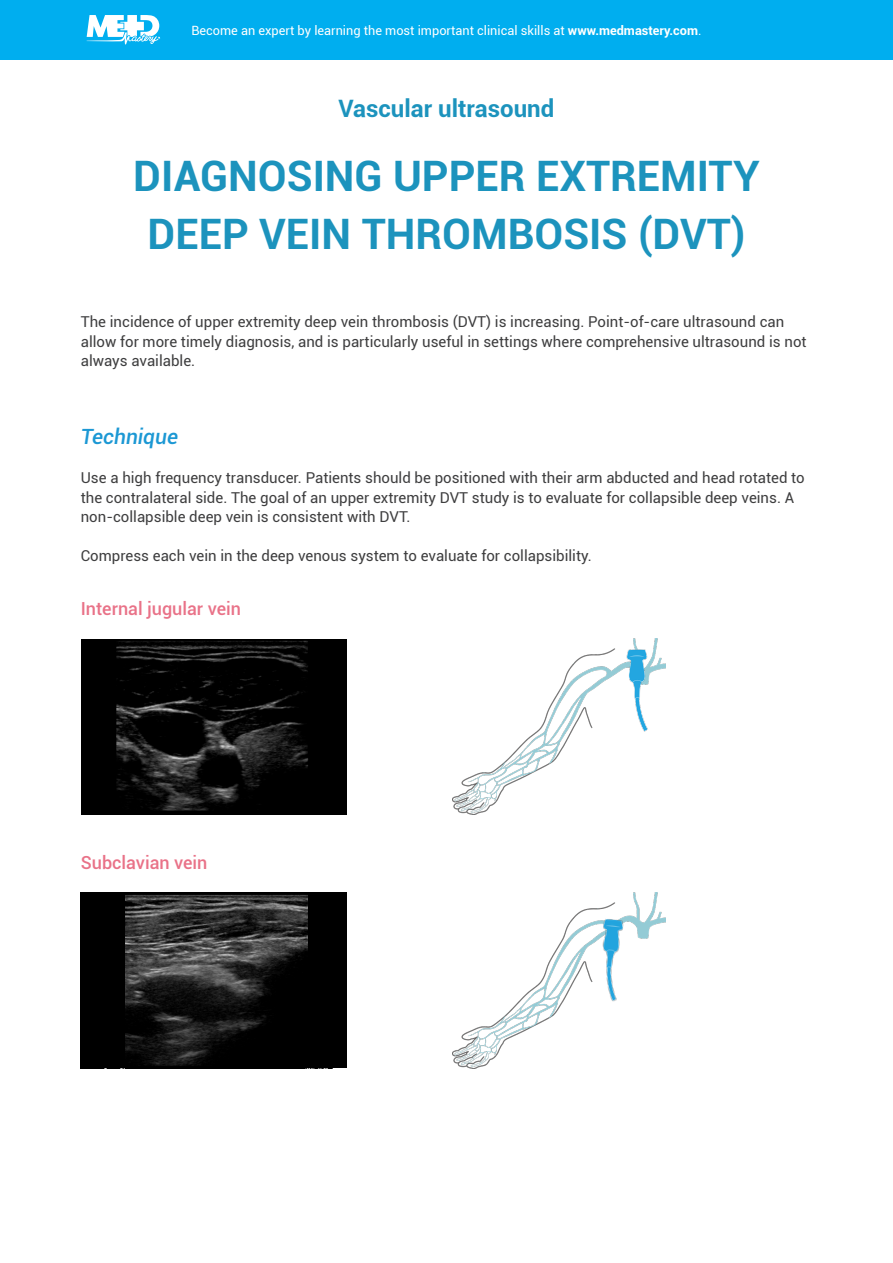
<style>
.page{position:relative;width:893px;height:1263px;background:#fff}
.page>*{position:absolute;margin:0;border:0;box-sizing:border-box;transform-origin:0 0}
.Lesson_name{font:700 42px/58.5px "Roboto";color:#1c93bd;text-align:center}
.Chapter_name{font:700 24px "Roboto";color:#1c93bd}
.t1{font:italic 500 21px "Roboto";color:#1c98d4}
.t2{font:500 18px "Roboto";color:#e97288}
.running_text{font:15px/19.5px "Roboto";color:#3e3e3f}
.further_reading_runn{font:12.75px "Roboto";color:#fff}
.s1{font-weight:700}
</style>
<div class="page">
<div style="left:0;top:0;width:893px;height:60px;background:#00aeef"></div>
<svg style="left:86px;top:15px;width:74px;height:30px"></svg>
<img style="left:81px;top:639px;width:265px;height:175px">
<img style="left:452px;top:639px;width:213px;height:175px">
<img style="left:627px;top:649px;width:21px;height:83px">
<img style="left:452px;top:892px;width:214px;height:176px">
<img style="left:595px;top:918px;width:31px;height:85px">
<img style="left:81px;top:893px;width:227px;height:175px">
<div style="left:90px;top:892px;width:35px;height:176px;background:#000"></div>
<div style="left:308px;top:892px;width:38px;height:176px;background:#000"></div>
<hr style="left:302px;top:1066px;width:44px;height:2px;background:#000">
<p class="further_reading_runn" style="left:191px;top:21px;width:512px">Become an expert by learning the most important clinical skills at <span class="s1">www.medmastery.com</span>.</p>
<p class="Chapter_name" style="left:339px;top:92px;width:217px">Vascular ultrasound</p>
<p class="Lesson_name" style="left:133px;top:145px;width:628px">DIAGNOSING UPPER EXTREMITY<br>DEEP VEIN THROMBOSIS (DVT)</p>
<p class="running_text" style="left:81px;top:311px;width:727px">The incidence of upper extremity deep vein thrombosis (DVT) is increasing. Point-of-care ultrasound can allow for more timely diagnosis, and is particularly useful in settings where comprehensive ultrasound is not always available.</p>
<h1 class="t1" style="left:81px;top:422px;width:99px">Technique</h1>
<p class="running_text" style="left:81px;top:467px;width:725px">Use a high frequency transducer. Patients should be positioned with their arm abducted and head rotated to the contralateral side. The goal of an upper extremity DVT study is to evaluate for collapsible deep veins. A non-collapsible deep vein is consistent with DVT.</p>
<p class="running_text" style="left:81px;top:545px;width:513px">Compress each vein in the deep venous system to evaluate for collapsibility.</p>
<h2 class="t2" style="left:81px;top:596px;width:162px">Internal jugular vein</h2>
<h2 class="t2" style="left:81px;top:849px;width:128px">Subclavian vein</h2>
</div>
